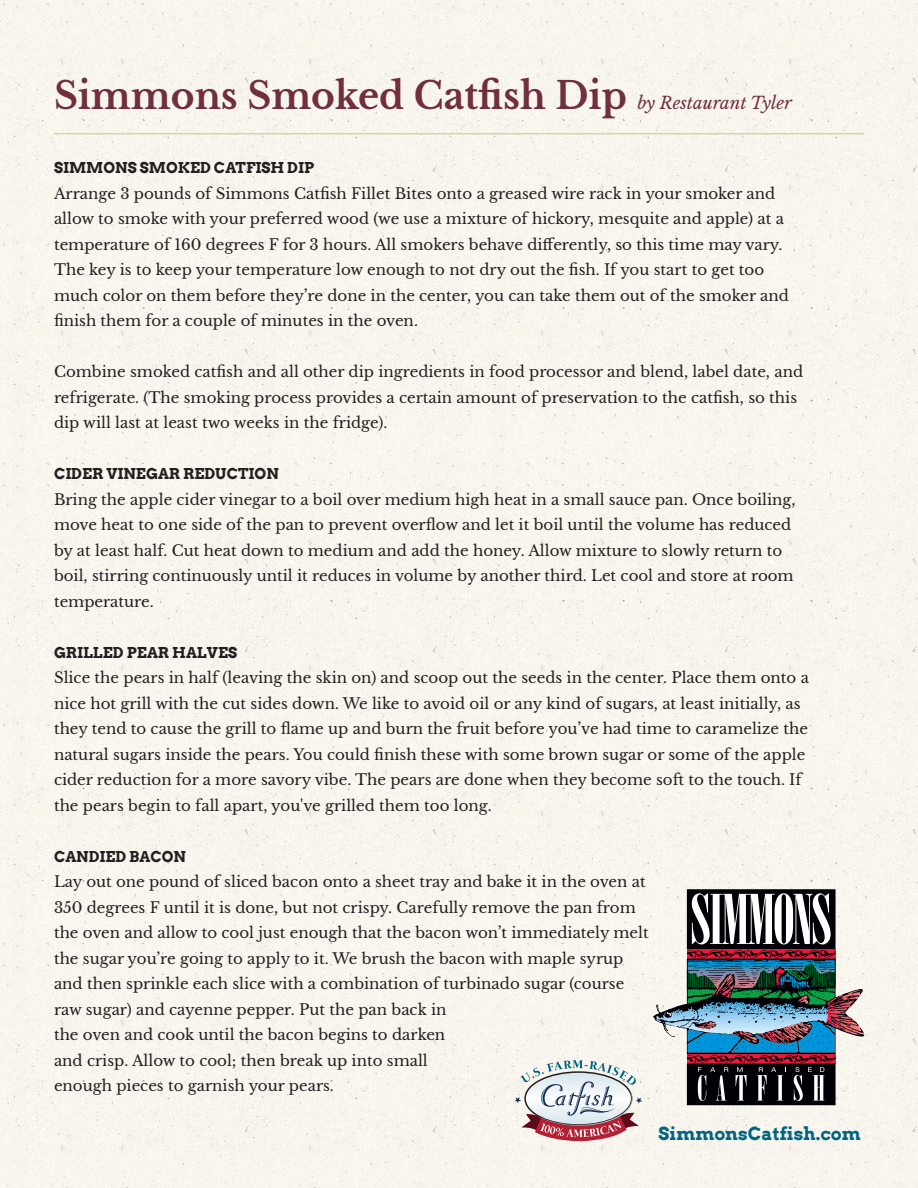
<style>
.page{position:relative;width:918px;height:1188px;background:#fff}
.page>*{position:absolute;margin:0;border:0;box-sizing:border-box;transform-origin:0 0}
.t1{font:700 37.2px "Libre Baskerville";color:#702e3e}
.t2{font:700 18px "Arvo";color:#006582}
.t3{font:15px/25.5px "Libre Baskerville";color:#231f20}
.t4{font:700 15px "Arvo";color:#231f20}
.s1{font-weight:400;font-style:italic;font-size:16.95px}
</style>
<div class="page">
<div style="left:0;top:0;width:918px;height:480px;background:#f9f6ed"></div>
<div style="left:0;top:480px;width:918px;height:480px;background:#f9f6ee"></div>
<div style="left:0;top:960px;width:918px;height:228px;background:#f8f5ed"></div>
<hr style="left:54px;top:133px;width:810px;height:1px;background:#e0d0a6">
<img style="left:653px;top:889px;width:211px;height:216px">
<svg style="left:692px;top:893px;width:139px;height:51px"></svg>
<svg style="left:698px;top:1067px;width:30px;height:34px"></svg>
<svg style="left:736px;top:1067px;width:11px;height:34px"></svg>
<svg style="left:757px;top:1067px;width:29px;height:34px"></svg>
<svg style="left:794px;top:1067px;width:31px;height:34px"></svg>
<svg style="left:515px;top:1060px;width:127px;height:81px"></svg>
<h1 class="t1" style="left:54px;top:73px;width:740px">Simmons Smoked Catfish Dip <span class="s1">by Restaurant Tyler</span></h1>
<p class="t4" style="left:54px;top:159px;width:262px">SIMMONS SMOKED CATFISH DIP</p>
<p class="t3" style="left:54px;top:181px;width:736px">Arrange 3 pounds of Simmons Catfish Fillet Bites onto a greased wire rack in your smoker and allow to smoke with your preferred wood (we use a mixture of hickory, mesquite and apple) at a temperature of 160 degrees F for 3 hours. All smokers behave differently, so this time may vary.<br>The key is to keep your temperature low enough to not dry out the fish. If you start to get too much color on them before they’re done in the center, you can take them out of the smoker and finish them for a couple of minutes in the oven.</p>
<p class="t3" style="left:54px;top:359px;width:751px">Combine smoked catfish and all other dip ingredients in food processor and blend, label date, and refrigerate. (The smoking process provides a certain amount of preservation to the catfish, so this dip will last at least two weeks in the fridge).</p>
<p class="t4" style="left:54px;top:465px;width:226px">CIDER VINEGAR REDUCTION</p>
<p class="t3" style="left:54px;top:487px;width:743px">Bring the apple cider vinegar to a boil over medium high heat in a small sauce pan. Once boiling, move heat to one side of the pan to prevent overflow and let it boil until the volume has reduced by at least half. Cut heat down to medium and add the honey. Allow mixture to slowly return to boil, stirring continuously until it reduces in volume by another third. Let cool and store at room temperature.</p>
<p class="t4" style="left:54px;top:643px;width:185px">GRILLED PEAR HALVES</p>
<p class="t3" style="left:54px;top:665px;width:757px">Slice the pears in half (leaving the skin on) and scoop out the seeds in the center. Place them onto a nice hot grill with the cut sides down. We like to avoid oil or any kind of sugars, at least initially, as they tend to cause the grill to flame up and burn the fruit before you’ve had time to caramelize the natural sugars inside the pears. You could finish these with some brown sugar or some of the apple cider reduction for a more savory vibe. The pears are done when they become soft to the touch. If the pears begin to fall apart, you've grilled them too long.</p>
<p class="t4" style="left:54px;top:847px;width:134px">CANDIED BACON</p>
<p class="t3" style="left:54px;top:869px;width:596px">Lay out one pound of sliced bacon onto a sheet tray and bake it in the oven at 350 degrees F until it is done, but not crispy. Carefully remove the pan from the oven and allow to cool just enough that the bacon won’t immediately melt the sugar you’re going to apply to it. We brush the bacon with maple syrup and then sprinkle each slice with a combination of turbinado sugar (course raw sugar) and cayenne pepper. Put the pan back in<br>the oven and cook until the bacon begins to darken<br>and crisp. Allow to cool; then break up into small<br>enough pieces to garnish your pears.</p>
<p class="t2" style="left:659px;top:1122px;width:204px">SimmonsCatfish.com</p>
</div>
